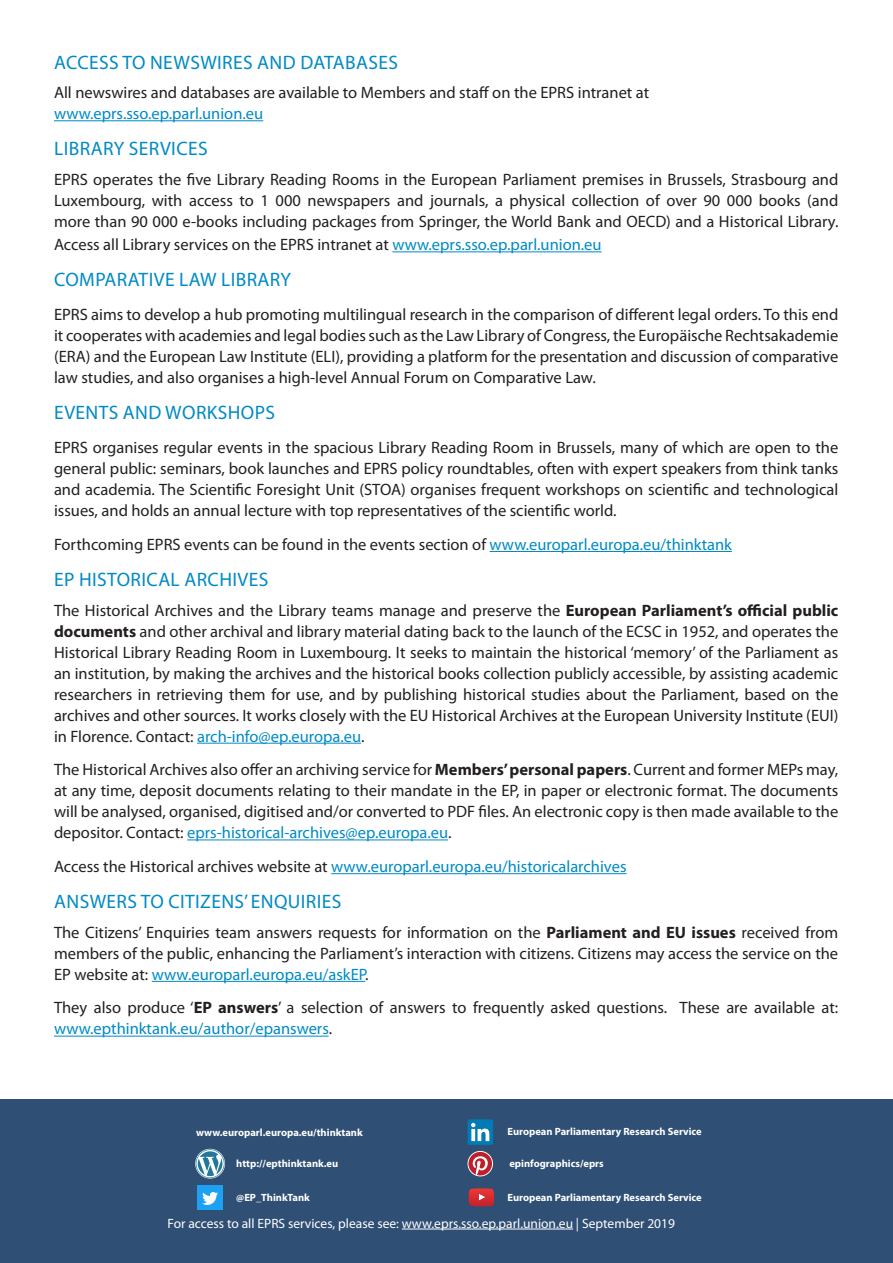
<style>
.page{position:relative;width:893px;height:1263px;background:#fff}
.page>*{position:absolute;margin:0;border:0;box-sizing:border-box;transform-origin:0 0}
.Titre_2{font:19.5px "Myriad Pro";letter-spacing:.02em;color:#008ac5}
.t1{font:16.5px/21px "Myriad Pro";color:#231f20;text-align:justify}
.t2{font:16.5px "Myriad Pro";color:#008ac5}
.t3{font:13.5px "Myriad Pro";color:#fff}
.upTitle{font:700 10.5px "Myriad Pro";color:#fff}
.s1{color:#008ac5}
.s2{font-weight:700}
.s3{color:#231f20}
</style>
<div class="page">
<hr style="left:54px;top:120px;width:209px;height:1px;background:#008ac5">
<hr style="left:392px;top:251px;width:210px;height:1px;background:#008ac5">
<hr style="left:490px;top:551px;width:242px;height:1px;background:#008ac5">
<hr style="left:197px;top:743px;width:164px;height:1px;background:#008ac5">
<hr style="left:187px;top:839px;width:261px;height:1px;background:#008ac5">
<hr style="left:331px;top:873px;width:295px;height:1px;background:#008ac5">
<hr style="left:152px;top:981px;width:213px;height:1px;background:#008ac5">
<hr style="left:54px;top:1036px;width:275px;height:1px;background:#008ac5">
<div style="left:0;top:1100px;width:893px;height:163px;background:#2f4f74"></div>
<div style="left:197px;top:1186px;width:26px;height:24px;background:#1da1f2"></div>
<svg style="left:202px;top:1192px;width:16px;height:13px"></svg>
<div style="left:468px;top:1119px;width:25px;height:26px;background:#007bb6;border-radius:2px"></div>
<svg style="left:471px;top:1123px;width:24px;height:18px"></svg>
<svg style="left:467px;top:1151px;width:26px;height:25px"></svg>
<svg style="left:468px;top:1152px;width:24px;height:23px"></svg>
<svg style="left:195px;top:1149px;width:30px;height:29px"></svg>
<svg style="left:196px;top:1149px;width:28px;height:29px"></svg>
<svg style="left:469px;top:1188px;width:25px;height:18px"></svg>
<hr style="left:402px;top:1229px;width:171px;height:1px;background:#fff">
<p class="Titre_2" style="left:54px;top:50px;width:345px">ACCESS TO NEWSWIRES AND DATABASES</p>
<p class="t1" style="left:54px;top:82px;width:597px">All newswires and databases are available to Members and staff on the EPRS intranet at <span class="s1">www.eprs.sso.ep.parl.union.eu</span></p>
<p class="Titre_2" style="left:54px;top:137px;width:155px">LIBRARY SERVICES</p>
<p class="t1" style="left:54px;top:168px;width:786px">EPRS operates the five Library Reading Rooms in the European Parliament premises in Brussels, Strasbourg and Luxembourg, with access to 1 000 newspapers and journals, a physical collection of over 90 000 books (and more than 90 000 e-books including packages from Springer, the World Bank and OECD) and a Historical Library.</p>
<p class="t1" style="left:54px;top:234px;width:549px">Access all Library services on the EPRS intranet at <span class="s1">www.eprs.sso.ep.parl.union.eu</span></p>
<p class="Titre_2" style="left:54px;top:268px;width:238px">COMPARATIVE LAW LIBRARY</p>
<p class="t1" style="left:54px;top:304px;width:786px">EPRS aims to develop a hub promoting multilingual research in the comparison of different legal orders. To this end it cooperates with academies and legal bodies such as the Law Library of Congress, the Europäische Rechtsakademie (ERA) and the European Law Institute (ELI), providing a platform for the presentation and discussion of comparative law studies, and also organises a high-level Annual Forum on Comparative Law.</p>
<p class="Titre_2" style="left:54px;top:401px;width:222px">EVENTS AND WORKSHOPS</p>
<p class="t1" style="left:54px;top:437px;width:786px">EPRS organises regular events in the spacious Library Reading Room in Brussels, many of which are open to the general public: seminars, book launches and EPRS policy roundtables, often with expert speakers from think tanks and academia. The Scientific Foresight Unit (STOA) organises frequent workshops on scientific and technological issues, and holds an annual lecture with top representatives of the scientific world.</p>
<p class="t1" style="left:54px;top:533px;width:679px">Forthcoming EPRS events can be found in the events section of <span class="s1">www.europarl.europa.eu/thinktank</span></p>
<p class="Titre_2" style="left:54px;top:567px;width:216px">EP HISTORICAL ARCHIVES</p>
<p class="t1" style="left:54px;top:599px;width:786px">The Historical Archives and the Library teams manage and preserve the <span class="s2">European Parliament’s official public documents</span> and other archival and library material dating back to the launch of the ECSC in 1952, and operates the Historical Library Reading Room in Luxembourg. It seeks to maintain the historical ‘memory’ of the Parliament as an institution, by making the archives and the historical books collection publicly accessible, by assisting academic researchers in retrieving them for use, and by publishing historical studies about the Parliament, based on the archives and other sources. It works closely with the EU Historical Archives at the European University Institute (EUI) in Florence. Contact: <span class="s1">arch-info@ep.europa.eu</span>.</p>
<p class="t1" style="left:54px;top:759px;width:786px">The Historical Archives also offer an archiving service for <span class="s2">Members’ personal papers</span>. Current and former MEPs may, at any time, deposit documents relating to their mandate in the EP, in paper or electronic format. The documents will be analysed, organised, digitised and/or converted to PDF files. An electronic copy is then made available to the depositor. Contact: <span class="s1">eprs-historical-archives@ep.europa.eu</span>.</p>
<p class="t2" style="left:54px;top:856px;width:574px"><span class="s3">Access the Historical archives website at</span> www.europarl.europa.eu/historicalarchives</p>
<p class="Titre_2" style="left:54px;top:890px;width:289px">ANSWERS TO CITIZENS’ ENQUIRIES</p>
<p class="t1" style="left:54px;top:921px;width:786px">The Citizens’ Enquiries team answers requests for information on the <span class="s2">Parliament and EU issues</span> received from members of the public, enhancing the Parliament’s interaction with citizens. Citizens may access the service on the EP website at: <span class="s1">www.europarl.europa.eu/askEP</span>.</p>
<p class="t1" style="left:54px;top:997px;width:786px">They also produce ‘<span class="s2">EP answers</span>’ a selection of answers to frequently asked questions. These are available at: <span class="s1">www.epthinktank.eu/author/epanswers</span>.</p>
<p class="upTitle" style="left:196px;top:1125px;width:168px">www.europarl.europa.eu/thinktank</p>
<p class="upTitle" style="left:507px;top:1125px;width:196px">European Parliamentary Research Service</p>
<p class="upTitle" style="left:236px;top:1157px;width:103px">http://epthinktank.eu</p>
<p class="upTitle" style="left:509px;top:1157px;width:96px">epinfographics/eprs</p>
<p class="upTitle" style="left:507px;top:1190px;width:196px">European Parliamentary Research Service</p>
<p class="upTitle" style="left:236px;top:1190px;width:75px">@EP_ThinkTank</p>
<p class="t3" style="left:167px;top:1215px;width:509px">For access to all EPRS services, please see: www.eprs.sso.ep.parl.union.eu | September 2019</p>
</div>
